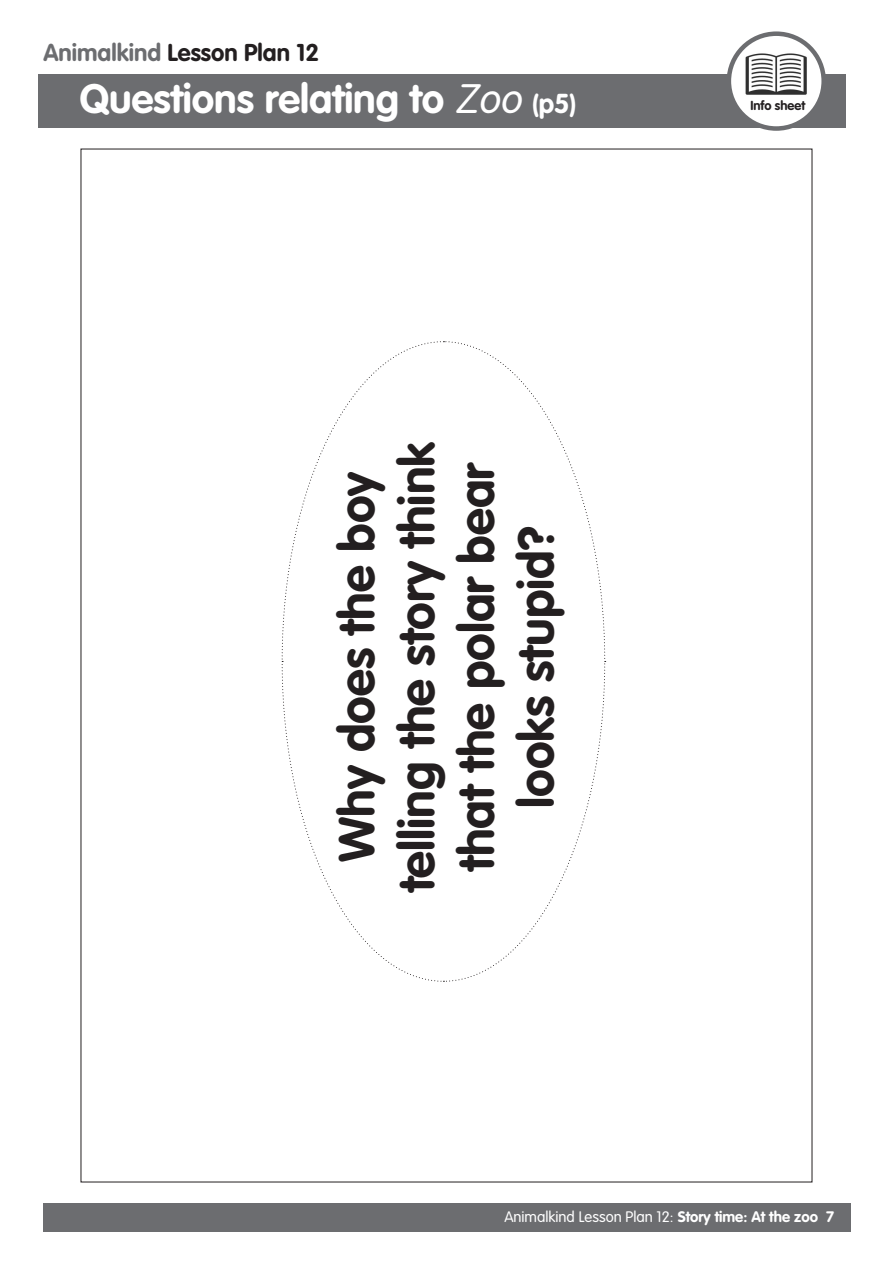
<style>
.page{position:relative;width:893px;height:1263px;background:#fff}
.page>*{position:absolute;margin:0;border:0;box-sizing:border-box;transform-origin:0 0}
.t1{font:700 49.8px/59.7px "VAG Rounded";color:#231f20;text-align:center}
.t2{font:700 40.5px "VAG Rounded";color:#fff}
.t3{font:700 24px "VAG Rounded";color:#231f20}
.t4{font:300 15px "VAG Rounded";color:#fff}
.t5{font:700 12.9px "VAG Rounded";color:#231f20}
.s1{color:#6c6d70}
.s2{font-weight:300;font-style:italic}
.s3{font-size:27px}
.s4{font-weight:700}
</style>
<div class="page">
<div style="left:38px;top:74px;width:808px;height:53px;background:#6c6d70"></div>
<div style="left:43px;top:1203px;width:808px;height:29px;background:#6c6d70"></div>
<svg style="left:444px;top:341px;width:162px;height:318px"></svg>
<svg style="left:281px;top:341px;width:160px;height:319px"></svg>
<svg style="left:281px;top:664px;width:161px;height:318px"></svg>
<svg style="left:446px;top:663px;width:160px;height:319px"></svg>
<img style="left:729px;top:34px;width:95px;height:95px;border-radius:47px">
<div style="left:727px;top:31px;width:99px;height:100px;border:4px solid #6c6d70;border-radius:50%"></div>
<p class="t3" style="left:43px;top:39px;width:277px"><span class="s1">Animalkind</span> Lesson Plan 12</p>
<p class="t2" style="left:80px;top:75px;width:498px">Questions relating to <span class="s2">Zoo</span><span class="s3">(p5)</span></p>
<p class="t1" style="left:329px;top:892px;width:452px;rotate:-90deg">Why does the boy telling the story think that the polar bear looks stupid?</p>
<p class="t5" style="left:750px;top:98px;width:56px">Info sheet</p>
<p class="t4" style="left:504px;top:1208px;width:331px">Animalkind Lesson Plan 12: <span class="s4">Story time: At the zoo 7</span></p>
</div>
